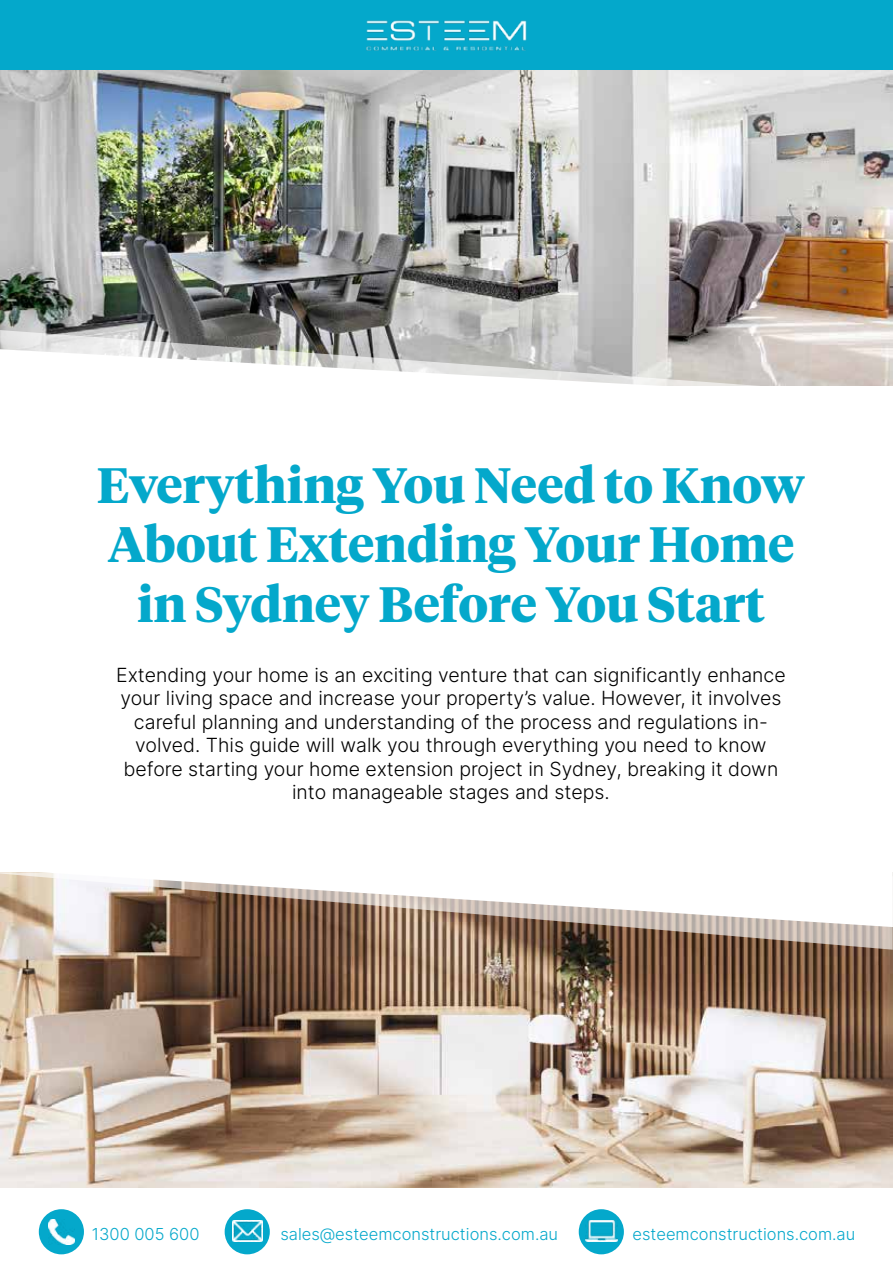
<style>
.page{position:relative;width:893px;height:1263px;background:#fff}
.page>*{position:absolute;margin:0;border:0;box-sizing:border-box;transform-origin:0 0}
.t1{font:700 49.5px/59.4px "Tiempos Headline";color:#04a8cb;text-align:center}
.t2{font:19.5px/23.4px "Inter";color:#000101;text-align:center}
.t3{font:16.5px "Inter";color:#04a8cb}
</style>
<div class="page">
<div style="left:0;top:0;width:893px;height:70px;background:#04a8cb"></div>
<img style="left:366px;top:20px;width:161px;height:31px">
<div style="left:39px;top:1209px;width:45px;height:45px;background:#04a8cb;border-radius:50%"></div>
<img style="left:49px;top:1219px;width:25px;height:25px">
<div style="left:225px;top:1209px;width:45px;height:45px;background:#04a8cb;border-radius:50%"></div>
<img style="left:232px;top:1220px;width:30px;height:22px">
<div style="left:579px;top:1209px;width:45px;height:45px;background:#04a8cb;border-radius:50%"></div>
<img style="left:585px;top:1220px;width:32px;height:21px">
<img style="left:0;top:70px;width:893px;height:260px">
<svg style="left:0;top:330px;width:893px;height:56px"></svg>
<img style="left:0;top:950px;width:893px;height:238px">
<svg style="left:0;top:872px;width:893px;height:78px"></svg>
<h1 class="t1" style="left:97px;top:453px;width:710px">Everything You Need to Know<br>About Extending Your Home in Sydney Before You Start</h1>
<p class="t2" style="left:116px;top:663px;width:671px">Extending your home is an exciting venture that can significantly enhance your living space and increase your property’s value. However, it involves careful planning and understanding of the process and regulations in&shy;volved. This guide will walk you through everything you need to know before starting your home extension project in Sydney, breaking it down into manageable stages and steps.</p>
<p class="t3" style="left:92px;top:1222px;width:109px">1300 005 600</p>
<p class="t3" style="left:280px;top:1222px;width:279px">sales@esteemconstructions.com.au</p>
<p class="t3" style="left:633px;top:1222px;width:224px">esteemconstructions.com.au</p>
</div>
